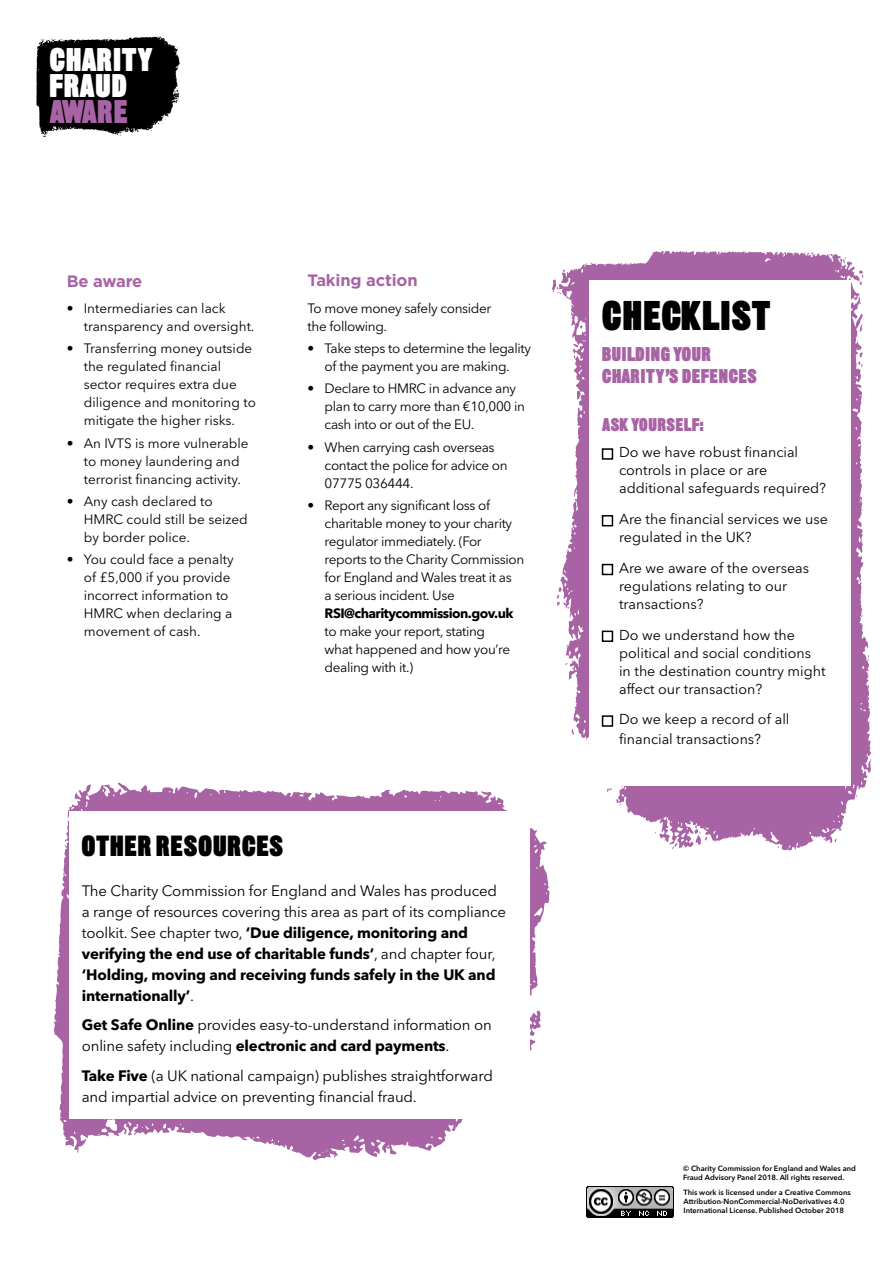
<style>
.page{position:relative;width:893px;height:1263px;background:#fff}
.page>*{position:absolute;margin:0;border:0;box-sizing:border-box;transform-origin:0 0}
.t1{font:900 40.5px "Sans Thirteen";letter-spacing:.035em;color:#000}
.t2{font:900 31.95px/26.4px "Sans Thirteen";letter-spacing:.035em;color:#fff}
.t3{font:900 31.95px "Sans Thirteen";letter-spacing:-.015em;color:#a863a5}
.t4{font:900 28.5px "Sans Thirteen";letter-spacing:.04em;color:#000}
.t5{font:900 19.5px/22.5px "Sans Thirteen";letter-spacing:.035em;color:#a863a5}
.t6{font:900 18px "Sans Thirteen";letter-spacing:.035em;color:#a863a5}
.t7{font:700 16.5px "Gotham";letter-spacing:-.01em;color:#a863a5}
.t8{font:15px/21px "Avenir Next LT Pro";letter-spacing:-.01em;color:#000}
.t9{font:14.25px/18px "Avenir Next LT Pro";color:#000}
.t10{font:13.5px/18px "Avenir Next LT Pro";letter-spacing:-.025em;color:#000}
.t11{font:13.5px/18px "Avenir Next LT Pro";color:#000}
.t12{font:700 13.5px "Avenir Next LT Pro";letter-spacing:-.04em;color:#000}
.t13{font:600 7.5px/9px "Avenir Next LT Pro";color:#000}
.s1{font-weight:700}
</style>
<div class="page">
<svg style="left:560px;top:251px;width:311px;height:600px;fill:#a863a5"></svg>
<svg style="left:859px;top:324px;width:4px;height:8px"></svg>
<svg style="left:573px;top:344px;width:6px;height:3px"></svg>
<svg style="left:572px;top:729px;width:2px;height:6px"></svg>
<svg style="left:859px;top:270px;width:5px;height:15px"></svg>
<svg style="left:834px;top:838px;width:3px;height:5px"></svg>
<svg style="left:858px;top:352px;width:5px;height:15px"></svg>
<svg style="left:607px;top:788px;width:5px;height:4px"></svg>
<svg style="left:671px;top:842px;width:7px;height:7px"></svg>
<svg style="left:556px;top:587px;width:14px;height:22px"></svg>
<svg style="left:693px;top:825px;width:14px;height:20px"></svg>
<svg style="left:843px;top:257px;width:3px;height:6px"></svg>
<svg style="left:616px;top:799px;width:5px;height:6px"></svg>
<svg style="left:552px;top:280px;width:18px;height:19px"></svg>
<svg style="left:580px;top:325px;width:3px;height:4px"></svg>
<svg style="left:54px;top:782px;width:496px;height:378px"></svg>
<div style="left:589px;top:280px;width:261px;height:505px;background:#fff"></div>
<div style="left:602px;top:448px;width:11px;height:12px;border:2px solid #000"></div>
<div style="left:602px;top:515px;width:11px;height:11px;border:2px solid #000"></div>
<div style="left:602px;top:564px;width:11px;height:11px;border:2px solid #000"></div>
<div style="left:602px;top:631px;width:11px;height:11px;border:2px solid #000"></div>
<div style="left:602px;top:715px;width:11px;height:12px;border:2px solid #000"></div>
<div style="left:69px;top:811px;width:460px;height:307px;background:#fff"></div>
<svg style="left:36px;top:37px;width:144px;height:100px;background:#272727"></svg>
<img style="left:587px;top:1186px;width:87px;height:31px">
<h2 class="t2" style="left:50px;top:46px;width:104px">CHARITY<br>FRAUD</h2>
<h2 class="t3" style="left:50px;top:94px;width:79px">AWARE</h2>
<p class="t7" style="left:67px;top:273px;width:77px">Be aware</p>
<p class="t11" style="left:84px;top:301px;width:172px;text-indent:-17px">• Intermediaries can lack transparency and oversight.</p>
<p class="t11" style="left:84px;top:341px;width:174px;text-indent:-17px">• Transferring money outside the regulated financial sector requires extra due diligence and monitoring to mitigate the higher risks.</p>
<p class="t11" style="left:84px;top:435px;width:166px;text-indent:-17px">• An IVTS is more vulnerable to money laundering and terrorist financing activity.</p>
<p class="t11" style="left:84px;top:493px;width:165px;text-indent:-17px">• Any cash declared to<br>HMRC could still be seized by border police.</p>
<p class="t11" style="left:84px;top:552px;width:151px;text-indent:-17px">• You could face a penalty of £5,000 if you provide incorrect information to<br>HMRC when declaring a movement of cash.</p>
<p class="t7" style="left:308px;top:273px;width:112px">Taking action</p>
<p class="t10" style="left:308px;top:300px;width:185px">To move money safely consider the following.</p>
<p class="t10" style="left:308px;top:341px;width:225px;text-align:center">• Take steps to determine the legality of the payment you are making.</p>
<p class="t10" style="left:325px;top:381px;width:202px;text-indent:-17px">• Declare to HMRC in advance any plan to carry more than €10,000 in cash into or out of the EU.</p>
<p class="t10" style="left:325px;top:439px;width:185px;text-indent:-17px">• When carrying cash overseas contact the police for advice on<br>07775 036444.</p>
<p class="t10" style="left:325px;top:497px;width:201px;text-indent:-17px">• Report any significant loss of charitable money to your charity regulator immediately. (For reports to the Charity Commission for England and Wales treat it as<br>a serious incident. Use</p>
<p class="t12" style="left:325px;top:607px;width:190px">RSI@charitycommission.gov.uk</p>
<p class="t10" style="left:325px;top:623px;width:187px">to make your report, stating what happened and how you’re dealing with it.)</p>
<h3 class="t4" style="left:82px;top:829px;width:203px">OTHER RESOURCES</h3>
<p class="t8" style="left:82px;top:881px;width:426px">The Charity Commission for England and Wales has produced a range of resources covering this area as part of its compliance toolkit. See chapter two, <span class="s1">‘Due diligence, monitoring and verifying the end use of charitable funds’</span>, and chapter four, <span class="s1">‘Holding, moving and receiving funds safely in the UK and internationally’</span>.</p>
<p class="t8" style="left:82px;top:1016px;width:412px"><span class="s1">Get Safe Online</span> provides easy-to-understand information on online safety including <span class="s1">electronic and card payments</span>.</p>
<p class="t8" style="left:82px;top:1066px;width:413px"><span class="s1">Take Five</span> (a UK national campaign) publishes straightforward and impartial advice on preventing financial fraud.</p>
<h1 class="t1" style="left:602px;top:292px;width:170px">CHECKLIST</h1>
<h3 class="t5" style="left:602px;top:343px;width:156px">BUILDING YOUR<br>CHARITY’S DEFENCES</h3>
<p class="t6" style="left:602px;top:414px;width:103px">ASK YOURSELF:</p>
<p class="t9" style="left:619px;top:445px;width:209px">Do we have robust financial controls in place or are additional safeguards required?</p>
<p class="t9" style="left:619px;top:511px;width:210px">Are the financial services we use regulated in the UK?</p>
<p class="t9" style="left:619px;top:560px;width:191px">Are we aware of the overseas regulations relating to our transactions?</p>
<p class="t9" style="left:619px;top:627px;width:208px">Do we understand how the political and social conditions in the destination country might affect our transaction?</p>
<p class="t9" style="left:619px;top:711px;width:172px;line-height:19.5px">Do we keep a record of all financial transactions?</p>
<p class="t13" style="left:683px;top:1164px;width:174px">© Charity Commission for England and Wales and<br>Fraud Advisory Panel 2018. All rights reserved.</p>
<p class="t13" style="left:684px;top:1189px;width:169px">This work is licensed under a Creative Commons<br>Attribution-NonCommercial-NoDerivatives 4.0<br>International License. Published October 2018</p>
</div>
